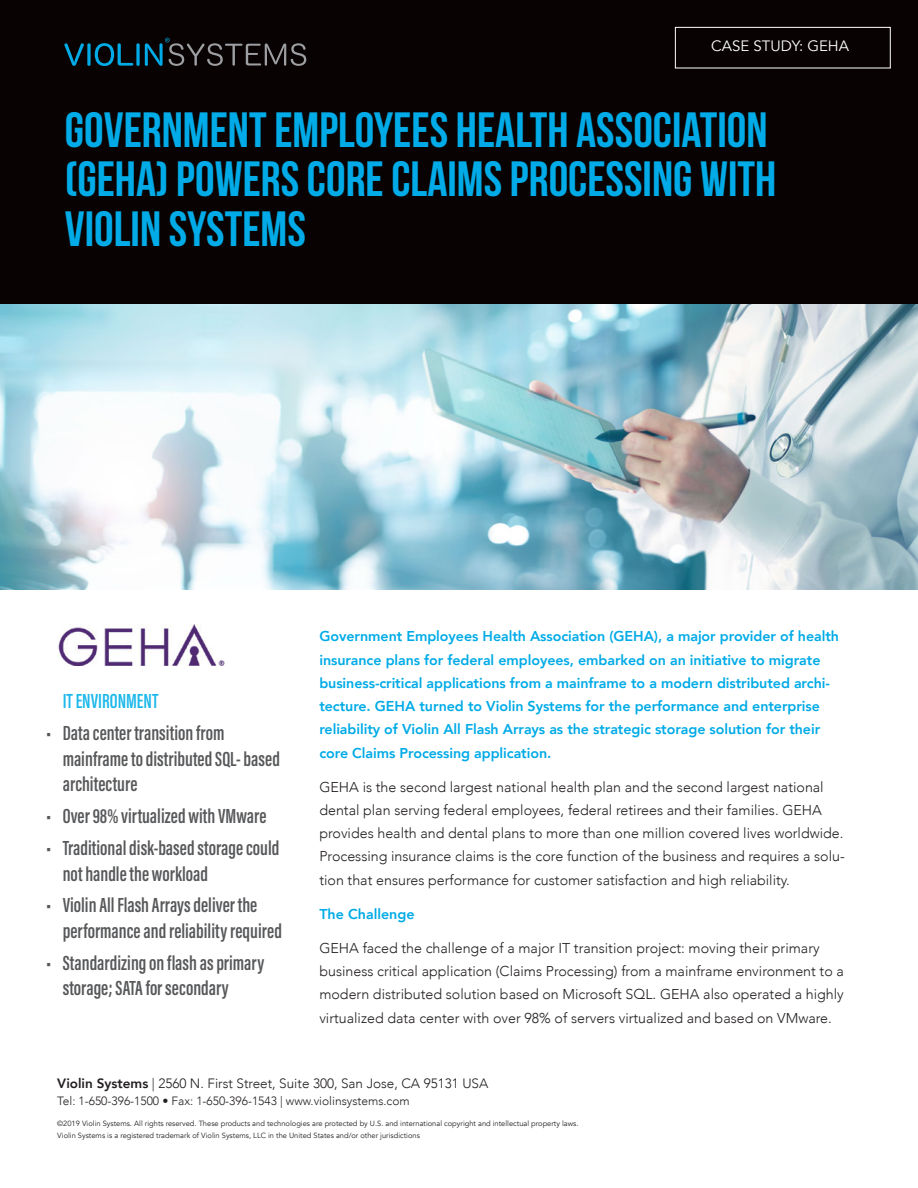
<style>
.page{position:relative;width:918px;height:1188px;background:#fff}
.page>*{position:absolute;margin:0;border:0;box-sizing:border-box;transform-origin:0 0}
.t1{font:700 49.5px/49.5px "Bebas Neue";color:#00abe7}
.t2{font:600 21px/25.5px "Acumin Pro Extra Cond";color:#57585a}
.Bullets_Header{font:600 21px "Acumin Pro Extra Cond";color:#1db8eb}
.Doc_Name{font:15px "Avenir";color:#fff}
.Body_Text{font:300 14.25px/23.2px "Avenir";color:#231f20}
.Body_Text-2{font:800 14.25px/23.2px "Avenir";letter-spacing:-.005em;color:#00abe7}
.Section_Header{font:800 14.25px "Avenir";color:#00abe7}
.Body_Text-3{font:300 13.5px "Avenir";color:#231f20}
.Body_Text-4{font:300 12px "Avenir";color:#231f20}
.Body_Text-5{font:7.5px/12px "Avenir";color:#231f20}
.s1{font-weight:800}
</style>
<div class="page">
<img style="left:0;top:303px;width:918px;height:287px">
<div style="left:0;top:0;width:918px;height:303px;background:#080302"></div>
<div style="left:675px;top:27px;width:216px;height:41px;border:1px solid #fff"></div>
<svg style="left:64px;top:43px;width:20px;height:23px"></svg>
<svg style="left:87px;top:43px;width:4px;height:23px"></svg>
<svg style="left:95px;top:43px;width:38px;height:23px"></svg>
<svg style="left:136px;top:43px;width:4px;height:23px"></svg>
<svg style="left:145px;top:38px;width:161px;height:28px"></svg>
<img style="left:58px;top:625px;width:167px;height:41px">
<p class="Doc_Name" style="left:711px;top:37px;width:139px">CASE STUDY: GEHA</p>
<p class="t1" style="left:65px;top:104px;width:713px">GOVERNMENT EMPLOYEES HEALTH ASSOCIATION (GEHA) POWERS CORE CLAIMS PROCESSING WITH<br>VIOLIN SYSTEMS</p>
<p class="Bullets_Header" style="left:63px;top:688px;width:97px">IT ENVIRONMENT</p>
<p class="t2" style="left:63px;top:720px;width:219px;text-indent:-16px">• Data center transition from mainframe to distributed SQL- based architecture</p>
<p class="t2" style="left:46px;top:803px;width:221px">• Over 98% virtualized with VMware</p>
<p class="t2" style="left:63px;top:835px;width:218px;text-indent:-16px">• Traditional disk-based storage could not handle the workload</p>
<p class="t2" style="left:63px;top:893px;width:221px;text-indent:-16px">• Violin All Flash Arrays deliver the performance and reliability required</p>
<p class="t2" style="left:63px;top:950px;width:203px;text-indent:-16px">• Standardizing on flash as primary storage; SATA for secondary</p>
<p class="Body_Text-2" style="left:319px;top:625px;width:521px">Government Employees Health Association (GEHA), a major provider of health insurance plans for federal employees, embarked on an initiative to migrate business-critical applications from a mainframe to a modern distributed archi&shy;tecture. GEHA turned to Violin Systems for the performance and enterprise reliability of Violin All Flash Arrays as the strategic storage solution for their core Claims Processing application.</p>
<p class="Body_Text" style="left:319px;top:775px;width:527px">GEHA is the second largest national health plan and the second largest national dental plan serving federal employees, federal retirees and their families. GEHA provides health and dental plans to more than one million covered lives worldwide.<br>Processing insurance claims is the core function of the business and requires a solu&shy;tion that ensures performance for customer satisfaction and high reliability.</p>
<p class="Section_Header" style="left:319px;top:903px;width:97px">The Challenge</p>
<p class="Body_Text" style="left:319px;top:936px;width:526px">GEHA faced the challenge of a major IT transition project: moving their primary business critical application (Claims Processing) from a mainframe environment to a modern distributed solution based on Microsoft SQL. GEHA also operated a highly virtualized data center with over 98% of servers virtualized and based on VMware.</p>
<p class="Body_Text-3" style="left:57px;top:1076px;width:433px"><span class="s1">Violin Systems</span> | 2560 N. First Street, Suite 300, San Jose, CA 95131 USA</p>
<p class="Body_Text-4" style="left:57px;top:1093px;width:354px">Tel: 1-650-396-1500 • Fax: 1-650-396-1543 | www.violinsystems.com</p>
<p class="Body_Text-5" style="left:57px;top:1117px;width:523px">©2019 Violin Systems. All rights reserved. These products and technologies are protected by U.S. and international copyright and intellectual property laws.<br>Violin Systems is a registered trademark of Violin Systems, LLC in the United States and/or other jurisdictions</p>
</div>
